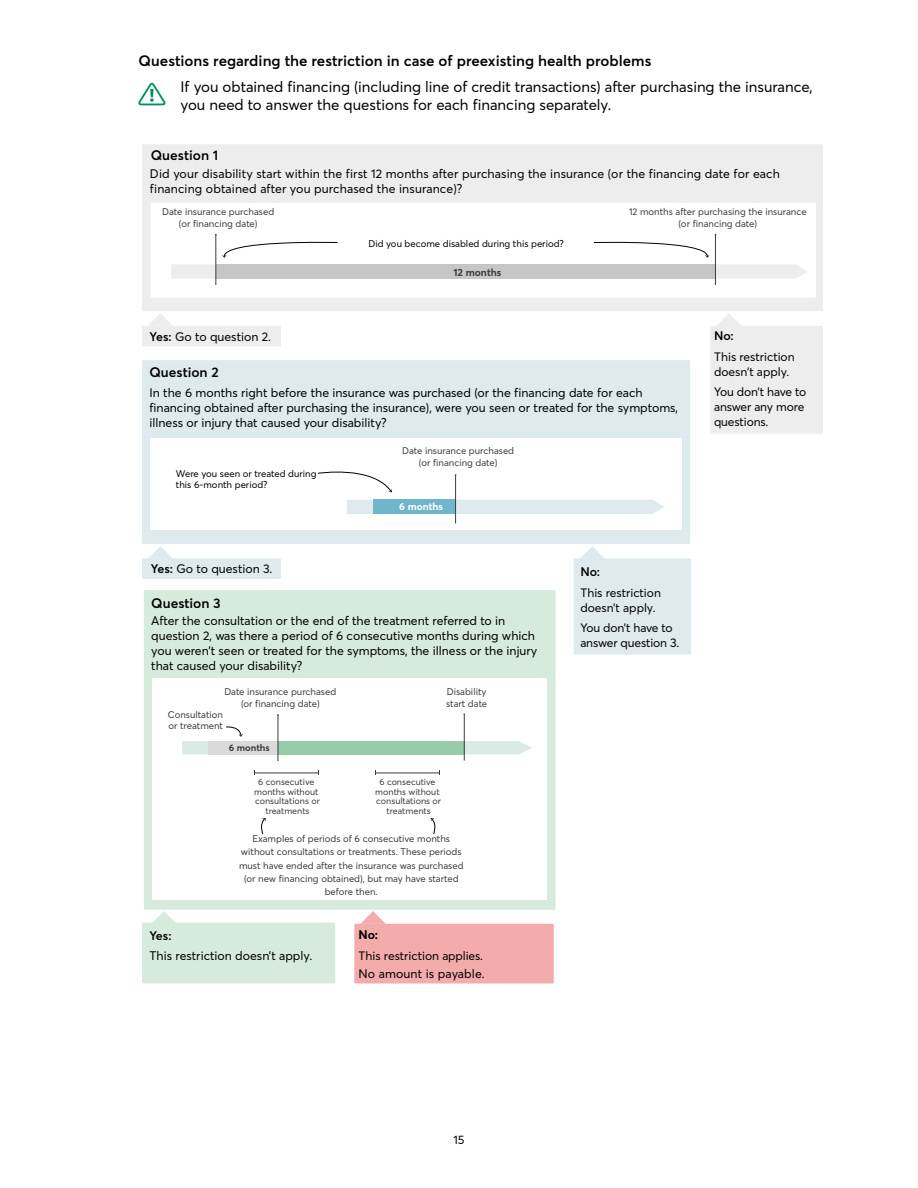
<style>
.page{position:relative;width:918px;height:1188px;background:#fff}
.page>*{position:absolute;margin:0;border:0;box-sizing:border-box;transform-origin:0 0}
.t1{font:15px/18px "Desjardins Sans";color:#000}
.t2{font:600 15px "Desjardins Sans";color:#000}
.t3{font:600 13.65px "Desjardins Sans";color:#000}
.t4{font:12.3px/15px "Desjardins Sans";color:#000}
.t5{font:600 12.3px "Desjardins Sans";color:#000}
.t6{font:700 12.3px "Desjardins Sans";color:#000}
.t7{font:12px/15px "Desjardins Sans";letter-spacing:-.01em;color:#000}
.t8{font:700 10.2px "Desjardins Sans";color:#3c3c3b}
.t9{font:700 10.05px "Desjardins Sans";color:#fff}
.t10{font:9.6px/13.2px "Desjardins Sans";color:#3c3c3b;text-align:center}
.t11{font:9.6px/11.4px "Desjardins Sans";color:#000}
.t12{font:700 9.45px "Desjardins Sans";color:#3c3c3b}
.t13{font:9px/9.6px "Desjardins Sans";color:#3c3c3b;text-align:center}
.s1{font-weight:600}
.s2{font-size:12.3px}
</style>
<div class="page">
<img style="left:139px;top:82px;width:27px;height:24px">
<div style="left:142px;top:326px;width:139px;height:20px;background:#ededed"></div>
<div style="left:142px;top:144px;width:681px;height:167px;background:#ededed"></div>
<div style="left:142px;top:360px;width:548px;height:184px;background:#deeaed"></div>
<div style="left:151px;top:438px;width:531px;height:91px;background:#fff"></div>
<div style="left:347px;top:500px;width:317px;height:14px;background:#deeaed"></div>
<div style="left:374px;top:500px;width:82px;height:14px;background:#70b6cb"></div>
<svg style="left:318px;top:471px;width:74px;height:21px"></svg>
<div style="left:151px;top:203px;width:665px;height:95px;background:#fff"></div>
<div style="left:171px;top:264px;width:636px;height:15px;background:#ededed"></div>
<div style="left:216px;top:264px;width:499px;height:15px;background:#c6c6c6"></div>
<hr style="left:215px;top:235px;width:1px;height:50px;background:#3c3c3b">
<hr style="left:715px;top:235px;width:1px;height:50px;background:#3c3c3b">
<hr style="left:455px;top:475px;width:1px;height:48px;background:#3c3c3b">
<svg style="left:710px;top:314px;width:113px;height:120px;background:#eee"></svg>
<div style="left:142px;top:558px;width:139px;height:21px;background:#deeaed"></div>
<svg style="left:149px;top:546px;width:23px;height:12px"></svg>
<svg style="left:215px;top:234px;width:123px;height:24px"></svg>
<svg style="left:594px;top:234px;width:122px;height:24px"></svg>
<div style="left:142px;top:923px;width:193px;height:60px;background:#d6eade"></div>
<svg style="left:152px;top:911px;width:25px;height:12px"></svg>
<div style="left:574px;top:559px;width:117px;height:96px;background:#deeaed"></div>
<svg style="left:580px;top:546px;width:25px;height:13px"></svg>
<div style="left:354px;top:924px;width:200px;height:59px;background:#f3abab"></div>
<svg style="left:360px;top:911px;width:26px;height:13px"></svg>
<svg style="left:148px;top:313px;width:25px;height:13px"></svg>
<div style="left:144px;top:590px;width:412px;height:320px;background:#d6eade"></div>
<div style="left:152px;top:679px;width:395px;height:221px;background:#fff"></div>
<svg style="left:261px;top:818px;width:5px;height:16px"></svg>
<svg style="left:431px;top:818px;width:5px;height:16px"></svg>
<hr style="left:254px;top:773px;width:65px;height:1px;background:#3c3c3b">
<hr style="left:376px;top:773px;width:64px;height:1px;background:#3c3c3b">
<hr style="left:464px;top:714px;width:1px;height:47px;background:#3c3c3b">
<hr style="left:278px;top:715px;width:1px;height:46px;background:#3c3c3b">
<svg style="left:182px;top:726px;width:350px;height:28px"></svg>
<p class="t2" style="left:139px;top:51px;width:514px">Questions regarding the restriction in case of preexisting health problems</p>
<p class="t1" style="left:181px;top:78px;width:634px">If you obtained financing (including line of credit transactions) after purchasing the insurance, you need to answer the questions for each financing separately.</p>
<p class="t3" style="left:151px;top:147px;width:69px">Question 1</p>
<p class="t4" style="left:150px;top:166px;width:631px">Did your disability start within the first 12 months after purchasing the insurance (or the financing date for each financing obtained after you purchased the insurance)?</p>
<p class="t10" style="left:162px;top:205px;width:113px;line-height:12.3px">Date insurance purchased (or financing date)</p>
<p class="t11" style="left:368px;top:238px;width:197px">Did you become disabled during this period?</p>
<p class="t8" style="left:453px;top:266px;width:49px">12 months</p>
<p class="t10" style="left:629px;top:205px;width:179px;line-height:12.3px">12 months after purchasing the insurance (or financing date)</p>
<p class="t4" style="left:150px;top:329px;width:123px"><span class="s1">Yes:</span> Go to question 2.</p>
<p class="t3" style="left:149px;top:364px;width:71px">Question 2</p>
<p class="t4" style="left:149px;top:385px;width:530px">In the 6 months right before the insurance was purchased (or the financing date for each financing obtained after purchasing the insurance), were you seen or treated for the symptoms, illness or injury that caused your disability?</p>
<p class="t11" style="left:176px;top:468px;width:142px">Were you seen or treated during this 6-month period?</p>
<p class="t4" style="left:151px;top:562px;width:123px"><span class="s1">Yes:</span> Go to question 3.</p>
<p class="t3" style="left:151px;top:594px;width:71px">Question 3</p>
<p class="t10" style="left:402px;top:444px;width:113px;line-height:12.3px">Date insurance purchased (or financing date)</p>
<p class="t9" style="left:399px;top:500px;width:45px">6 months</p>
<p class="t4" style="left:151px;top:613px;width:388px">After the consultation or the end of the treatment referred to in question 2, was there a period of 6 consecutive months during which you weren’t seen or treated for the symptoms, the illness or the injury that caused your disability?</p>
<p class="t10" style="left:224px;top:686px;width:113px;line-height:12px">Date insurance purchased (or financing date)</p>
<p class="t10" style="left:168px;top:709px;width:57px;line-height:10.9px;text-align:left">Consultation or treatment</p>
<p class="t10" style="left:446px;top:685px;width:43px;line-height:12px;text-align:left">Disability start date</p>
<p class="t12" style="left:229px;top:742px;width:42px">6 months</p>
<p class="t13" style="left:254px;top:777px;width:67px">6 consecutive months without consultations or treatments</p>
<p class="t13" style="left:375px;top:777px;width:67px">6 consecutive months without consultations or treatments</p>
<p class="t10" style="left:239px;top:832px;width:226px">Examples of periods of 6 consecutive months without consultations or treatments. These periods must have ended after the insurance was purchased (or new financing obtained), but may have started before then.</p>
<p class="t5" style="left:149px;top:928px;width:24px">Yes:</p>
<p class="t4" style="left:149px;top:948px;width:164px">This restriction doesn’t apply.</p>
<p class="t6" style="left:358px;top:927px;width:21px">No:</p>
<p class="t7" style="left:358px;top:948px;width:126px">This restriction applies.</p>
<p class="t4" style="left:358px;top:966px;width:128px">No amount is payable.</p>
<p class="t5" style="left:580px;top:564px;width:21px">No:</p>
<p class="t7" style="left:580px;top:585px;width:82px">This restriction doesn’t apply.</p>
<p class="t7" style="left:580px;top:620px;width:101px">You don’t have to answer question <span class="s2">3.</span></p>
<p class="t5" style="left:714px;top:328px;width:21px">No:</p>
<p class="t7" style="left:714px;top:349px;width:82px">This restriction doesn’t apply.</p>
<p class="t7" style="left:714px;top:385px;width:94px">You don’t have to answer any more questions.</p>
<p class="t7" style="left:453px;top:1132px;width:13px">15</p>
</div>
